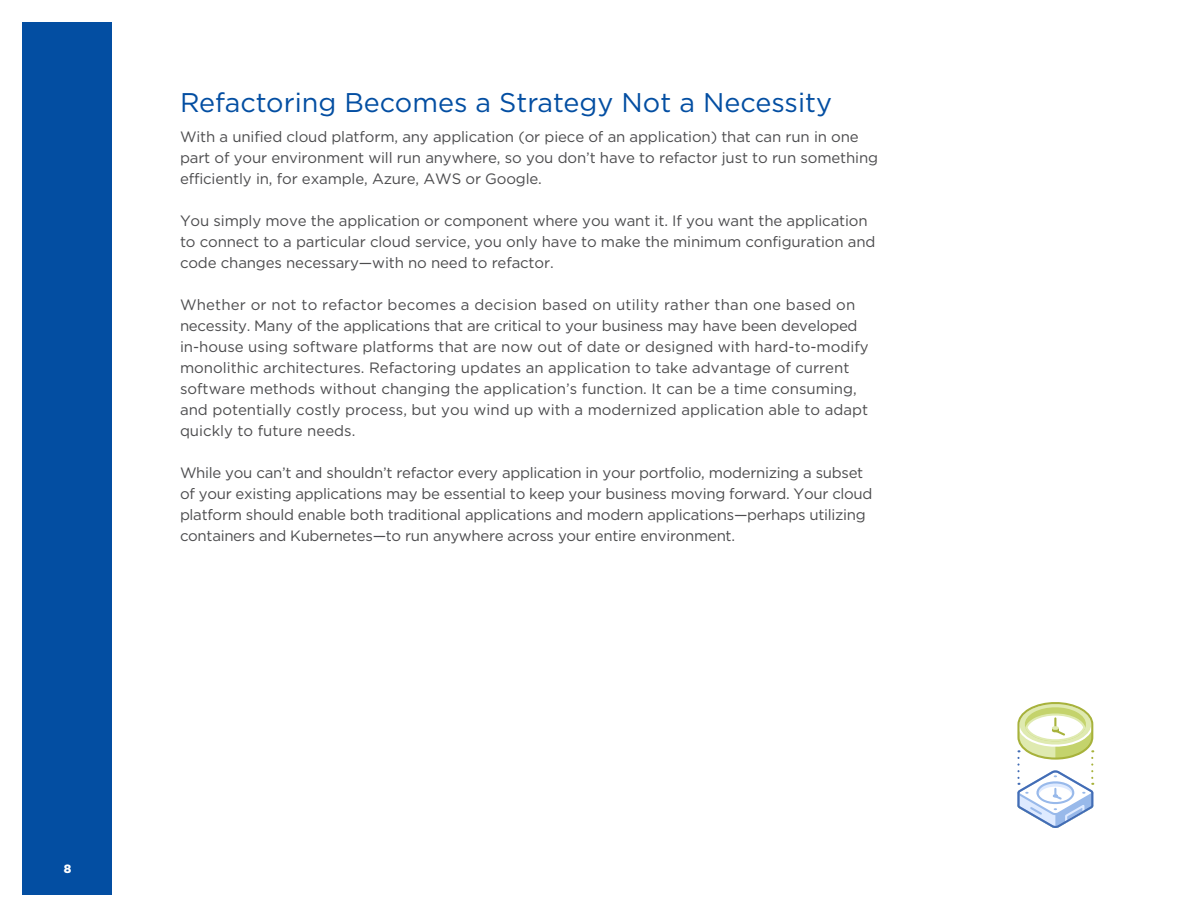
<style>
.page{position:relative;width:1188px;height:918px;background:#fff}
.page>*{position:absolute;margin:0;border:0;box-sizing:border-box;transform-origin:0 0}
.t1{font:27px "Gotham";color:#034ea2}
.t2{font:15px/21px "Gotham";letter-spacing:-.01em;color:#4c4c4e}
.t3{font:900 12px "Gotham";color:#fff}
</style>
<div class="page">
<div style="left:22px;top:22px;width:90px;height:874px;background:#034ea2"></div>
<svg style="left:1017px;top:702px;width:78px;height:126px"></svg>
<h1 class="t1" style="left:180px;top:85px;width:653px">Refactoring Becomes a Strategy Not a Necessity</h1>
<p class="t2" style="left:180px;top:125px;width:700px">With a unified cloud platform, any application (or piece of an application) that can run in one part of your environment will run anywhere, so you don’t have to refactor just to run something efficiently in, for example, Azure, AWS or Google.</p>
<p class="t2" style="left:180px;top:209px;width:697px">You simply move the application or component where you want it. If you want the application to connect to a particular cloud service, you only have to make the minimum configuration and code changes necessary—with no need to refactor.</p>
<p class="t2" style="left:180px;top:293px;width:690px">Whether or not to refactor becomes a decision based on utility rather than one based on necessity. Many of the applications that are critical to your business may have been developed in-house using software platforms that are now out of date or designed with hard-to-modify monolithic architectures. Refactoring updates an application to take advantage of current software methods without changing the application’s function. It can be a time consuming, and potentially costly process, but you wind up with a modernized application able to adapt quickly to future needs.</p>
<p class="t2" style="left:180px;top:461px;width:694px">While you can’t and shouldn’t refactor every application in your portfolio, modernizing a subset of your existing applications may be essential to keep your business moving forward. Your cloud platform should enable both traditional applications and modern applications—perhaps utilizing containers and Kubernetes—to run anywhere across your entire environment.</p>
<p class="t3" style="left:64px;top:860px;width:9px">8</p>
</div>
